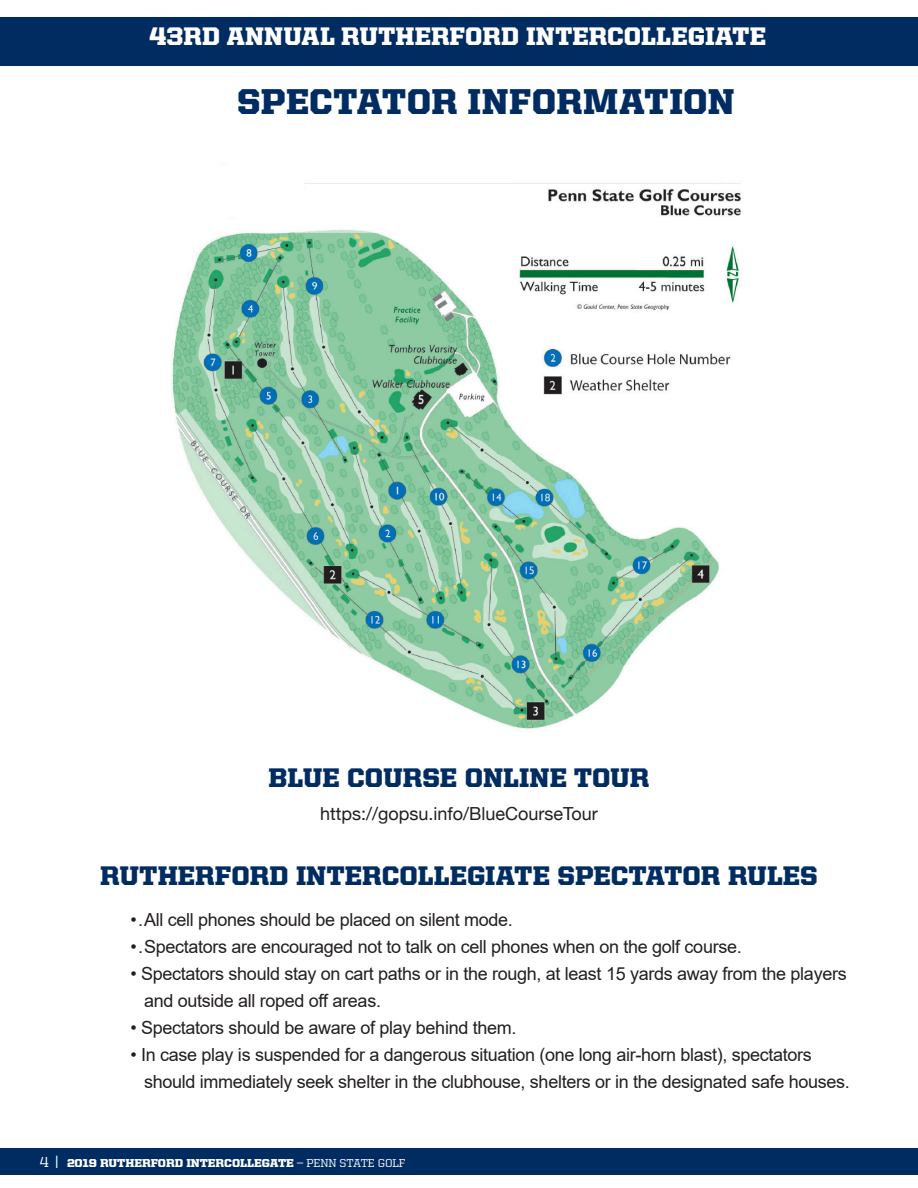
<style>
.page{position:relative;width:918px;height:1188px;background:#fff}
.page>*{position:absolute;margin:0;border:0;box-sizing:border-box;transform-origin:0 0}
.t1{font:900 36px "United Serif Reg";letter-spacing:.005em;color:#002c62}
.t2{font:900 27px "United Serif Reg";color:#002c62}
.t3{font:900 25.5px "United Serif Reg";color:#fff}
.t4{font:18px/27px "Arial";letter-spacing:-.02em;color:#231f20}
.t5{font:18px "Helvetica Neue";color:#231f20}
.t6{font:900 11.55px "United Serif Reg";letter-spacing:-.005em;color:#fff;scale:1.04 1}
.s1{font-weight:500;font-size:14.55px}
.s2{font-weight:500;font-size:15px}
.s3{font-weight:500}
</style>
<div class="page">
<div style="left:0;top:1148px;width:918px;height:27px;background:#002c62"></div>
<div style="left:0;top:17px;width:918px;height:49px;background:#002c62"></div>
<img style="left:172px;top:183px;width:569px;height:546px">
<div style="left:148px;top:166px;width:155px;height:51px;background:#fff"></div>
<h3 class="t3" style="left:149px;top:23px;width:618px">43RD ANNUAL RUTHERFORD INTERCOLLEGIATE</h3>
<p class="t1" style="left:237px;top:81px;width:499px">SPECTATOR INFORMATION</p>
<p class="t2" style="left:268px;top:763px;width:383px">BLUE COURSE ONLINE TOUR</p>
<p class="t5" style="left:320px;top:803px;width:279px">https://gopsu.info/BlueCourseTour</p>
<p class="t2" style="left:100px;top:860px;width:719px">RUTHERFORD INTERCOLLEGIATE SPECTATOR RULES</p>
<p class="t4" style="left:130px;top:906px;width:384px">• All cell phones should be placed on silent mode.</p>
<p class="t4" style="left:130px;top:933px;width:613px">• Spectators are encouraged not to talk on cell phones when on the golf course.</p>
<p class="t4" style="left:144px;top:960px;width:704px;text-indent:-14px">• Spectators should stay on cart paths or in the rough, at least 15 yards away from the players and outside all roped off areas.</p>
<p class="t4" style="left:130px;top:1014px;width:387px">• Spectators should be aware of play behind them.</p>
<p class="t4" style="left:144px;top:1041px;width:707px;text-indent:-14px">• In case play is suspended for a dangerous situation (one long air-horn blast), spectators should immediately seek shelter in the clubhouse, shelters or in the designated safe houses.</p>
<p class="t6" style="left:40px;top:1156px;width:353px"><span class="s1">4</span> <span class="s2">|</span> 2019 RUTHERFORD INTERCOLLEGATE <span class="s3">— PENN STATE GOLF</span></p>
</div>
